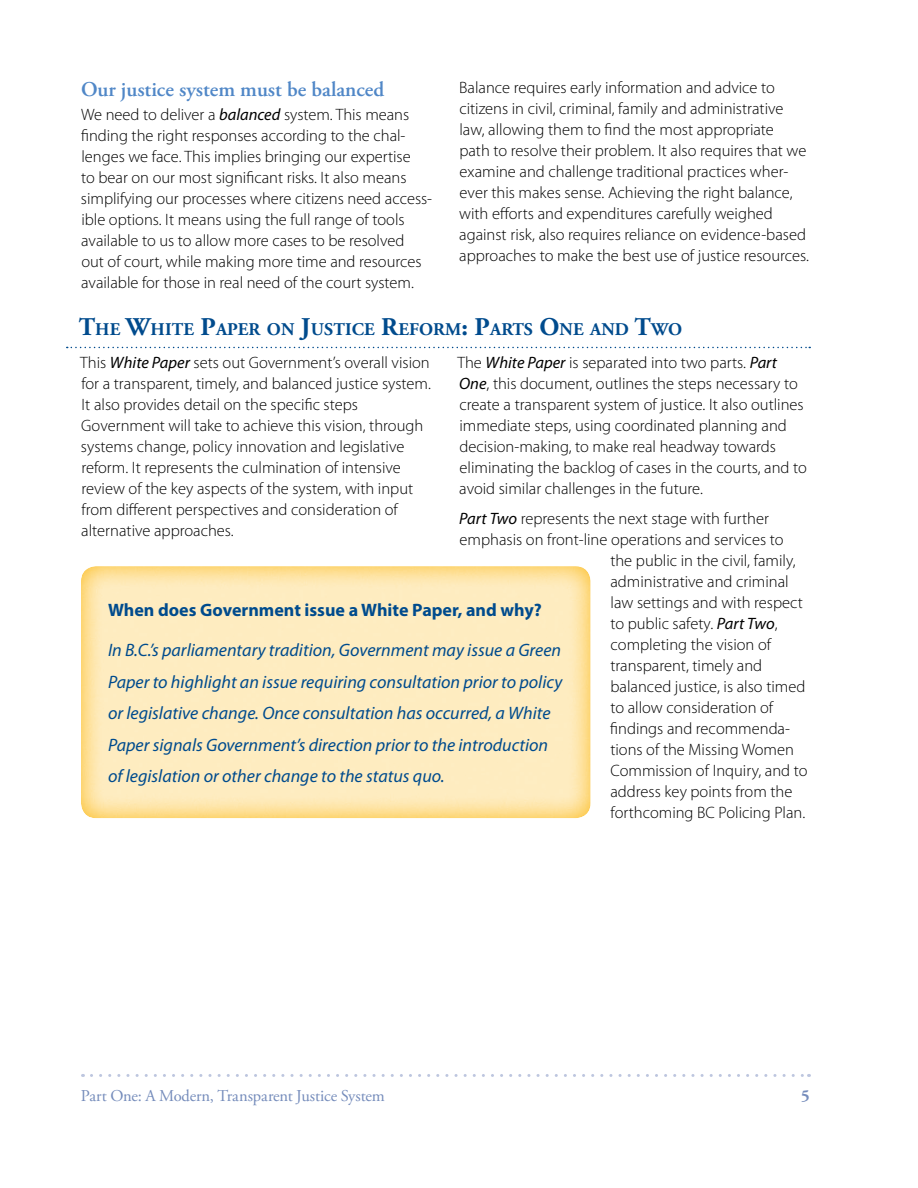
<style>
.page{position:relative;width:918px;height:1188px;background:#fff}
.page>*{position:absolute;margin:0;border:0;box-sizing:border-box;transform-origin:0 0}
.t1{font:600 21px "Adobe Garamond Pro";color:#5087c7}
.t2{font:italic 18px/31.5px "Myriad Pro";color:#004b8d}
.t3{font:700 18px "Myriad Pro";color:#004b8d}
.t4{font:700 17.85px "Adobe Garamond Pro";letter-spacing:.01em;color:#004b8d}
.t5{font:300 16.5px/21px "Myriad Pro";color:#000}
.t6{font:16.5px "Adobe Garamond Pro";letter-spacing:-.015em;color:#758cbb}
.t7{font:700 16.5px "Adobe Garamond Pro";color:#758cbb}
.s1{font-weight:400;font-style:italic}
.s2{font-size:25.5px}
</style>
<div class="page">
<svg style="left:91px;top:1074px;width:718px;height:3px"></svg>
<svg style="left:67px;top:347px;width:743px;height:1px"></svg>
<div style="left:80px;top:566px;width:512px;height:253px;background:#fff;opacity:.75"></div>
<p class="t1" style="left:81px;top:77px;width:305px">Our justice system must be balanced</p>
<p class="t5" style="left:81px;top:105px;width:353px">We need to deliver a <span class="s1">balanced</span> system. This means finding the right responses according to the chal&shy;lenges we face. This implies bringing our expertise<br>to bear on our most significant risks. It also means simplifying our processes where citizens need access&shy;ible options. It means using the full range of tools available to us to allow more cases to be resolved<br>out of court, while making more time and resources available for those in real need of the court system.</p>
<p class="t5" style="left:459px;top:78px;width:351px">Balance requires early information and advice to citizens in civil, criminal, family and administrative law, allowing them to find the most appropriate<br>path to resolve their problem. It also requires that we examine and challenge traditional practices wher&shy;ever this makes sense. Achieving the right balance, with efforts and expenditures carefully weighed against risk, also requires reliance on evidence-based approaches to make the best use of justice resources.</p>
<p class="t4" style="left:79px;top:319px;width:605px"><span class="s2">T</span>HE <span class="s2">W</span>HITE <span class="s2">P</span>APER ON <span class="s2">J</span>USTICE <span class="s2">R</span>EFORM<span class="s2">: P</span>ARTS <span class="s2">O</span>NE AND <span class="s2">T</span>WO</p>
<p class="t5" style="left:80px;top:352px;width:352px">This <span class="s1">White Paper</span> sets out Government’s overall vision for a transparent, timely, and balanced justice system.<br>It also provides detail on the specific steps Government will take to achieve this vision, through systems change, policy innovation and legislative reform. It represents the culmination of intensive review of the key aspects of the system, with input from different perspectives and consideration of alternative approaches.</p>
<p class="t5" style="left:458px;top:352px;width:351px">The <span class="s1">White Paper</span> is separated into two parts. <span class="s1">Part One</span>, this document, outlines the steps necessary to create a transparent system of justice. It also outlines immediate steps, using coordinated planning and decision-making, to make real headway towards eliminating the backlog of cases in the courts, and to avoid similar challenges in the future.</p>
<p class="t5" style="left:459px;top:508px;width:311px"><span class="s1">Part Two</span> represents the next stage with further</p>
<p class="t5" style="left:460px;top:529px;width:325px">emphasis on front-line operations and services to</p>
<p class="t5" style="left:610px;top:550px;width:187px">the public in the civil, family,</p>
<p class="t5" style="left:610px;top:571px;width:180px">administrative and criminal</p>
<p class="t5" style="left:611px;top:592px;width:194px">law settings and with respect</p>
<p class="t5" style="left:610px;top:613px;width:169px">to public safety. <span class="s1">Part Two</span>,</p>
<p class="t5" style="left:611px;top:634px;width:162px">completing the vision of</p>
<p class="t5" style="left:610px;top:655px;width:153px">transparent, timely and</p>
<p class="t5" style="left:611px;top:676px;width:196px">balanced justice, is also timed</p>
<p class="t5" style="left:610px;top:697px;width:164px">to allow consideration of</p>
<p class="t5" style="left:610px;top:718px;width:181px">findings and recommenda-</p>
<p class="t5" style="left:610px;top:739px;width:185px">tions of the Missing Women</p>
<p class="t5" style="left:610px;top:760px;width:199px">Commission of Inquiry, and to</p>
<p class="t5" style="left:610px;top:781px;width:184px">address key points from the</p>
<p class="t5" style="left:611px;top:802px;width:196px">forthcoming BC Policing Plan.</p>
<p class="t3" style="left:108px;top:600px;width:435px">When does Government issue a White Paper, and why?</p>
<p class="t2" style="left:108px;top:635px;width:456px">In B.C.’s parliamentary tradition, Government may issue a Green Paper to highlight an issue requiring consultation prior to policy or legislative change. Once consultation has occurred, a White Paper signals Government’s direction prior to the introduction of legislation or other change to the status quo.</p>
<p class="t6" style="left:81px;top:1086px;width:306px">Part One: A Modern, Transparent Justice System</p>
<p class="t7" style="left:801px;top:1086px;width:10px">5</p>
</div>
